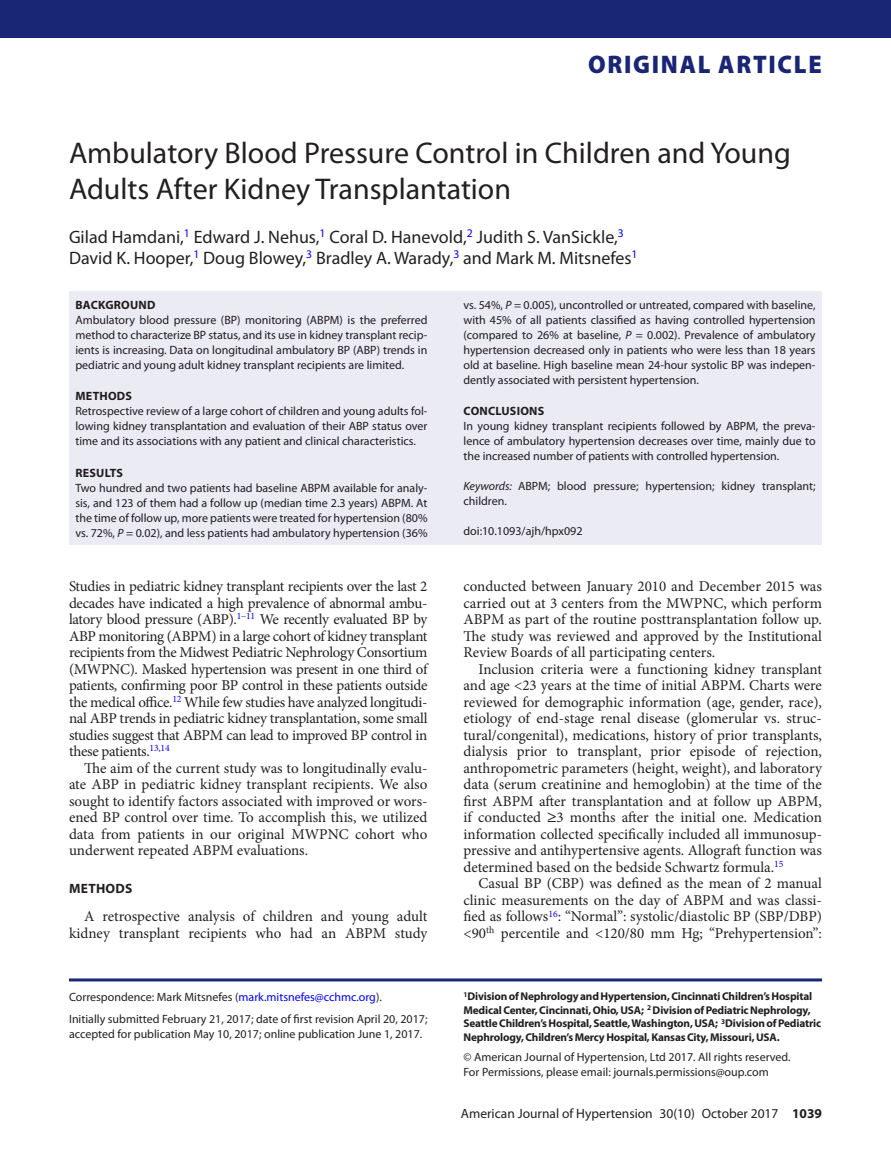
<style>
.page{position:relative;width:891px;height:1175px;background:#fff}
.page>*{position:absolute;margin:0;border:0;box-sizing:border-box;transform-origin:0 0}
.t1{font:30px/36px "Myriad Pro";color:#231f20}
.t2{font:900 25.5px "Myriad Pro";letter-spacing:.07em;color:#192575;scale:.95 1}
.t3{font:18px/21px "Myriad Pro";color:#231f20}
.t4{font:15px/16.5px "Minion Pro";letter-spacing:-.005em;color:#231f20;text-align:justify}
.t5{font:13.5px "Myriad Pro";color:#231f20}
.t6{font:700 13.5px "Myriad Pro";letter-spacing:.02em;color:#231f20}
.t7{font:12px/15px "Myriad Pro";color:#231f20;text-align:justify}
.t8{font:700 12px "Myriad Pro";letter-spacing:.02em;color:#231f20}
.t9{font:700 11.25px/13.5px "Myriad Pro";letter-spacing:-.015em;color:#231f20}
.s1{font-style:italic}
.s2{color:#00f}
.s3{font-family:"Gandhari Unicode"}
.s4{font-weight:700}
</style>
<div class="page">
<div style="left:0;top:0;width:891px;height:38px;background:#192575"></div>
<div style="left:69px;top:291px;width:753px;height:253px;background:#ebebf4"></div>
<hr style="left:69px;top:978px;width:753px;height:3px;background:#192575">
<h2 class="t2" style="left:588px;top:50px;width:247px">ORIGINAL ARTICLE</h2>
<h1 class="t1" style="left:69px;top:135px;width:723px">Ambulatory Blood Pressure Control in Children and Young<br>Adults After Kidney Transplantation</h1>
<p class="t3" style="left:69px;top:226px;width:570px">Gilad Hamdani,<sup>1</sup> Edward J. Nehus,<sup>1</sup> Coral D. Hanevold,<sup>2</sup> Judith S. VanSickle,<sup>3<br></sup>David K. Hooper,<sup>1</sup> Doug Blowey,<sup>3</sup> Bradley A. Warady,<sup>3</sup> and Mark M. Mitsnefes<sup>1</sup></p>
<p class="t8" style="left:75px;top:297px;width:82px">BACKGROUND</p>
<p class="t7" style="left:75px;top:312px;width:354px">Ambulatory blood pressure (BP) monitoring (ABPM) is the preferred method to characterize BP status, and its use in kidney transplant recip&shy;ients is increasing. Data on longitudinal ambulatory BP (ABP) trends in pediatric and young adult kidney transplant recipients are limited.</p>
<p class="t8" style="left:75px;top:388px;width:58px">METHODS</p>
<p class="t7" style="left:75px;top:403px;width:354px">Retrospective review of a large cohort of children and young adults fol&shy;lowing kidney transplantation and evaluation of their ABP status over time and its associations with any patient and clinical characteristics.</p>
<p class="t8" style="left:75px;top:465px;width:49px">RESULTS</p>
<p class="t7" style="left:75px;top:480px;width:354px">Two hundred and two patients had baseline ABPM available for analy&shy;sis, and 123 of them had a follow up (median time 2.3 years) ABPM. At the time of follow up, more patients were treated for hypertension (80% vs. 72%, <span class="s1">P</span> = 0.02), and less patients had ambulatory hypertension (36%</p>
<p class="t7" style="left:463px;top:297px;width:354px">vs. 54%, <span class="s1">P</span> = 0.005), uncontrolled or untreated, compared with baseline, with 45% of all patients classified as having controlled hypertension (compared to 26% at baseline, <span class="s1">P</span> = 0.002). Prevalence of ambulatory hypertension decreased only in patients who were less than 18 years old at baseline. High baseline mean 24-hour systolic BP was indepen&shy;dently associated with persistent hypertension.</p>
<p class="t8" style="left:464px;top:403px;width:82px">CONCLUSIONS</p>
<p class="t7" style="left:463px;top:418px;width:354px">In young kidney transplant recipients followed by ABPM, the preva&shy;lence of ambulatory hypertension decreases over time, mainly due to the increased number of patients with controlled hypertension.</p>
<p class="t7" style="left:463px;top:478px;width:354px"><span class="s1">Keywords:</span> ABPM; blood pressure; hypertension; kidney transplant; children.</p>
<p class="t7" style="left:463px;top:523px;width:121px">doi:10.1093/ajh/hpx092</p>
<p class="t4" style="left:69px;top:578px;width:360px">Studies in pediatric kidney transplant recipients over the last 2 decades have indicated a high prevalence of abnormal ambu&shy;latory blood pressure (ABP).<sup>1–11</sup> We recently evaluated BP by ABP monitoring (ABPM) in a large cohort of kidney transplant recipients from the Midwest Pediatric Nephrology Consortium (MWPNC). Masked hypertension was present in one third of patients, confirming poor BP control in these patients outside the medical office.<sup>12</sup> While few studies have analyzed longitudi&shy;nal ABP trends in pediatric kidney transplantation, some small studies suggest that ABPM can lead to improved BP control in these patients.<sup>13</sup><sup>,</sup><sup>14</sup></p>
<p class="t4" style="left:69px;top:759px;width:360px;text-indent:15px">The aim of the current study was to longitudinally evalu&shy;ate ABP in pediatric kidney transplant recipients. We also sought to identify factors associated with improved or wors&shy;ened BP control over time. To accomplish this, we utilized data from patients in our original MWPNC cohort who underwent repeated ABPM evaluations.</p>
<p class="t6" style="left:69px;top:879px;width:65px">METHODS</p>
<p class="t4" style="left:69px;top:908px;width:360px;text-align:right">A retrospective analysis of children and young adult kidney transplant recipients who had an ABPM study</p>
<p class="t7" style="left:69px;top:985px;width:360px;line-height:22.5px">Correspondence: Mark Mitsnefes (<span class="s2">mark.mitsnefes@cchmc.org</span>).<br>Initially submitted February 21, 2017; date of first revision April 20, 2017;</p>
<p class="t7" style="left:69px;top:1026px;width:355px">accepted for publication May 10, 2017; online publication June 1, 2017.</p>
<p class="t4" style="left:463px;top:578px;width:360px">conducted between January 2010 and December 2015 was carried out at 3 centers from the MWPNC, which perform ABPM as part of the routine posttransplantation follow up.<br>The study was reviewed and approved by the Institutional Review Boards of all participating centers.</p>
<p class="t4" style="left:463px;top:660px;width:360px;text-indent:15px">Inclusion criteria were a functioning kidney transplant and age &lt;23 years at the time of initial ABPM. Charts were reviewed for demographic information (age, gender, race), etiology of end-stage renal disease (glomerular vs. struc&shy;tural/congenital), medications, history of prior transplants, dialysis prior to transplant, prior episode of rejection, anthropometric parameters (height, weight), and laboratory data (serum creatinine and hemoglobin) at the time of the first ABPM after transplantation and at follow up ABPM, if conducted <span class="s3">≥</span>3 months after the initial one. Medication information collected specifically included all immunosup&shy;pressive and antihypertensive agents. Allograft function was determined based on the bedside Schwartz formula.<sup>15</sup></p>
<p class="t4" style="left:463px;top:875px;width:360px;text-indent:15px">Casual BP (CBP) was defined as the mean of 2 manual clinic measurements on the day of ABPM and was classi&shy;fied as follows<sup>16</sup>: “Normal”: systolic/diastolic BP (SBP/DBP) &lt;90<sup>th</sup> percentile and &lt;120/80 mm Hg; “Prehypertension”:</p>
<p class="t9" style="left:463px;top:989px;width:359px"><sup>1</sup>Division of Nephrology and Hypertension, Cincinnati Children’s Hospital Medical Center, Cincinnati, Ohio, USA; <sup>2</sup> Division of Pediatric Nephrology, Seattle Children’s Hospital, Seattle, Washington, USA; <sup>3</sup>Division of Pediatric Nephrology, Children’s Mercy Hospital, Kansas City, Missouri, USA.</p>
<p class="t7" style="left:463px;top:1049px;width:329px">© American Journal of Hypertension, Ltd 2017. All rights reserved.<br>For Permissions, please email: journals.permissions@oup.com</p>
<p class="t5" style="left:461px;top:1105px;width:363px">American Journal of Hypertension 30(10) October 2017 <span class="s4">1039</span></p>
</div>
